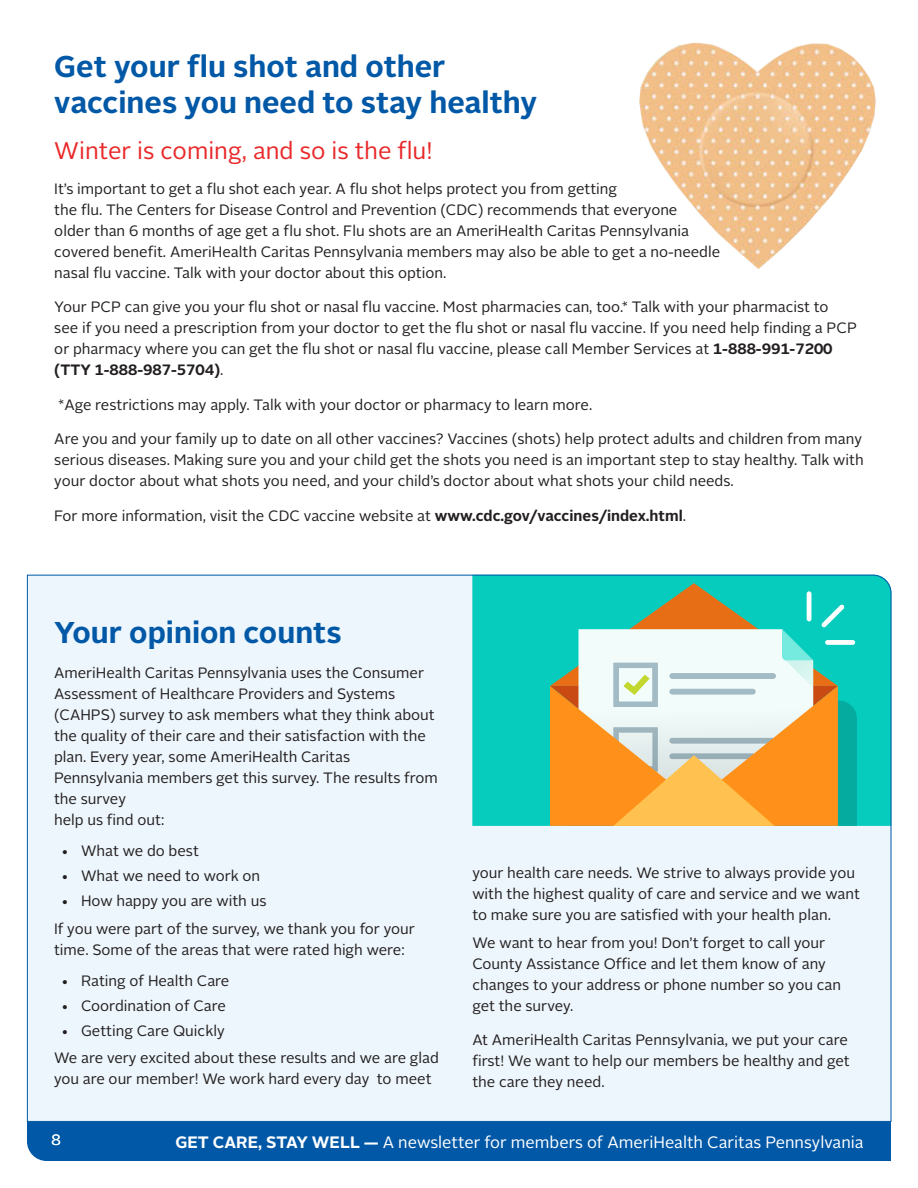
<style>
.page{position:relative;width:918px;height:1188px;background:#fff}
.page>*{position:absolute;margin:0;border:0;box-sizing:border-box;transform-origin:0 0}
.t1{font:700 30px/36px "Alright Sans";color:#0158a6}
.body_copy{font:24px "Alright Sans";color:#e9292a}
.t2{font:16.5px "Alright Sans";color:#fff}
.body_copy-2{font:15px/21px "Alright Sans";color:#231f20}
.Bullet_1{font:15px/21px "Alright Sans";color:#231f20}
.t3{font:15px "Alright Sans";color:#fff}
.s1{font-weight:700}
</style>
<div class="page">
<div style="left:27px;top:1122px;width:864px;height:39px;background:#0158a6"></div>
<img style="left:639px;top:43px;width:236px;height:226px">
<svg style="left:27px;top:574px;width:865px;height:548px"></svg>
<h1 class="t1" style="left:54px;top:48px;width:484px">Get your flu shot and other vaccines you need to stay healthy</h1>
<p class="body_copy" style="left:54px;top:135px;width:380px">Winter is coming, and so is the flu!</p>
<p class="body_copy-2" style="left:54px;top:178px;width:667px">It’s important to get a flu shot each year. A flu shot helps protect you from getting<br>the flu. The Centers for Disease Control and Prevention (CDC) recommends that everyone<br>older than 6 months of age get a flu shot. Flu shots are an AmeriHealth Caritas Pennsylvania covered benefit. AmeriHealth Caritas Pennsylvania members may also be able to get a no-needle nasal flu vaccine. Talk with your doctor about this option.</p>
<p class="body_copy-2" style="left:54px;top:297px;width:804px">Your PCP can give you your flu shot or nasal flu vaccine. Most pharmacies can, too.* Talk with your pharmacist to<br>see if you need a prescription from your doctor to get the flu shot or nasal flu vaccine. If you need help finding a PCP or pharmacy where you can get the flu shot or nasal flu vaccine, please call Member Services at <span class="s1">1-888-991-7200 (TTY 1-888-987-5704)</span>.</p>
<p class="body_copy-2" style="left:58px;top:394px;width:536px">*Age restrictions may apply. Talk with your doctor or pharmacy to learn more.</p>
<p class="body_copy-2" style="left:54px;top:429px;width:811px;text-align:justify">Are you and your family up to date on all other vaccines? Vaccines (shots) help protect adults and children from many serious diseases. Making sure you and your child get the shots you need is an important step to stay healthy. Talk with your doctor about what shots you need, and your child’s doctor about what shots your child needs.</p>
<p class="body_copy-2" style="left:54px;top:505px;width:633px">For more information, visit the CDC vaccine website at <span class="s1">www.cdc.gov/vaccines/index.html</span>.</p>
<h1 class="t1" style="left:54px;top:615px;width:289px">Your opinion counts</h1>
<p class="body_copy-2" style="left:54px;top:662px;width:385px">AmeriHealth Caritas Pennsylvania uses the Consumer Assessment of Healthcare Providers and Systems (CAHPS) survey to ask members what they think about the quality of their care and their satisfaction with the plan. Every year, some AmeriHealth Caritas Pennsylvania members get this survey. The results from the survey<br>help us find out:</p>
<p class="Bullet_1" style="left:61px;top:841px;width:140px">• What we do best</p>
<p class="Bullet_1" style="left:61px;top:866px;width:201px">• What we need to work on</p>
<p class="Bullet_1" style="left:61px;top:890px;width:207px">• How happy you are with us</p>
<p class="body_copy-2" style="left:54px;top:918px;width:362px">If you were part of the survey, we thank you for your time. Some of the areas that were rated high were:</p>
<p class="Bullet_1" style="left:61px;top:971px;width:170px">• Rating of Health Care</p>
<p class="Bullet_1" style="left:61px;top:995px;width:167px">• Coordination of Care</p>
<p class="Bullet_1" style="left:61px;top:1020px;width:165px">• Getting Care Quickly</p>
<p class="Bullet_1" style="left:54px;top:1048px;width:387px">We are very excited about these results and we are glad you are our member! We work hard every day to meet</p>
<p class="Bullet_1" style="left:472px;top:862px;width:389px">your health care needs. We strive to always provide you with the highest quality of care and service and we want to make sure you are satisfied with your health plan.</p>
<p class="body_copy-2" style="left:472px;top:932px;width:370px">We want to hear from you! Don’t forget to call your County Assistance Office and let them know of any changes to your address or phone number so you can get the survey.</p>
<p class="body_copy-2" style="left:472px;top:1030px;width:379px">At AmeriHealth Caritas Pennsylvania, we put your care first! We want to help our members be healthy and get the care they need.</p>
<p class="t3" style="left:52px;top:1130px;width:11px">8</p>
<p class="t2" style="left:175px;top:1131px;width:690px"><span class="s1">GET CARE, STAY WELL —</span> A newsletter for members of AmeriHealth Caritas Pennsylvania</p>
</div>
